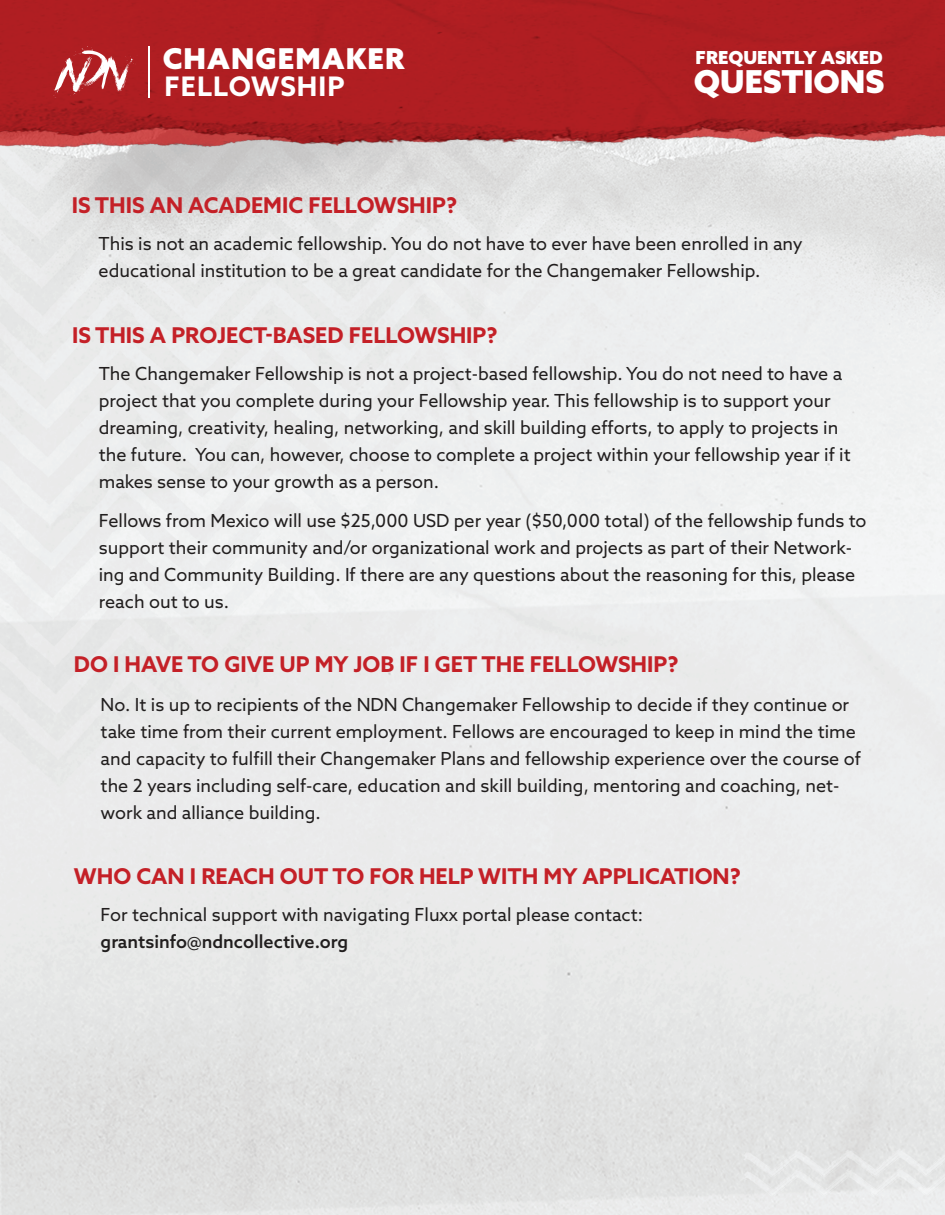
<style>
.page{position:relative;width:945px;height:1215px;background:#fff}
.page>*{position:absolute;margin:0;border:0;box-sizing:border-box;transform-origin:0 0}
.t1{font:900 31.65px "Azo Sans";color:#fff}
.t2{font:900 28.8px "Azo Sans";letter-spacing:.04em;color:#fff}
.t3{font:700 27px "Azo Sans";letter-spacing:.04em;color:#fff}
.t4{font:700 21.75px "Azo Sans";color:#c42027}
.t5{font:18px/27px "Azo Sans";color:#211e1e}
.t6{font:500 18px "Azo Sans";color:#211e1e}
.t7{font:900 18px "Azo Sans";color:#fff}
</style>
<div class="page">
<img style="left:0;top:0;width:945px;height:1215px">
<hr style="left:148px;top:46px;width:2px;height:51px;background:#fff">
<svg style="left:54px;top:46px;width:84px;height:52px"></svg>
<h2 class="t2" style="left:163px;top:39px;width:243px">CHANGEMAKER</h2>
<h3 class="t3" style="left:165px;top:68px;width:182px">FELLOWSHIP</h3>
<p class="t7" style="left:696px;top:46px;width:188px">FREQUENTLY ASKED</p>
<h1 class="t1" style="left:694px;top:61px;width:192px">QUESTIONS</h1>
<p class="t4" style="left:72px;top:191px;width:387px">IS THIS AN ACADEMIC FELLOWSHIP?</p>
<p class="t5" style="left:99px;top:230px;width:706px">This is not an academic fellowship. You do not have to ever have been enrolled in any educational institution to be a great candidate for the Changemaker Fellowship.</p>
<p class="t4" style="left:72px;top:321px;width:427px">IS THIS A PROJECT-BASED FELLOWSHIP?</p>
<p class="t5" style="left:99px;top:360px;width:753px">The Changemaker Fellowship is not a project-based fellowship. You do not need to have a project that you complete during your Fellowship year. This fellowship is to support your dreaming, creativity, healing, networking, and skill building efforts, to apply to projects in the future. You can, however, choose to complete a project within your fellowship year if it makes sense to your growth as a person.</p>
<p class="t5" style="left:99px;top:507px;width:769px">Fellows from Mexico will use $25,000 USD per year ($50,000 total) of the fellowship funds to support their community and/or organizational work and projects as part of their Network&shy;ing and Community Building. If there are any questions about the reasoning for this, please reach out to us.</p>
<p class="t4" style="left:74px;top:650px;width:606px">DO I HAVE TO GIVE UP MY JOB IF I GET THE FELLOWSHIP?</p>
<p class="t5" style="left:101px;top:691px;width:762px">No. It is up to recipients of the NDN Changemaker Fellowship to decide if they continue or take time from their current employment. Fellows are encouraged to keep in mind the time and capacity to fulfill their Changemaker Plans and fellowship experience over the course of the 2 years including self-care, education and skill building, mentoring and coaching, net&shy;work and alliance building.</p>
<p class="t4" style="left:74px;top:861px;width:669px">WHO CAN I REACH OUT TO FOR HELP WITH MY APPLICATION?</p>
<p class="t5" style="left:101px;top:900px;width:544px">For technical support with navigating Fluxx portal please contact:</p>
<p class="t6" style="left:101px;top:929px;width:249px">grantsinfo@ndncollective.org</p>
</div>
